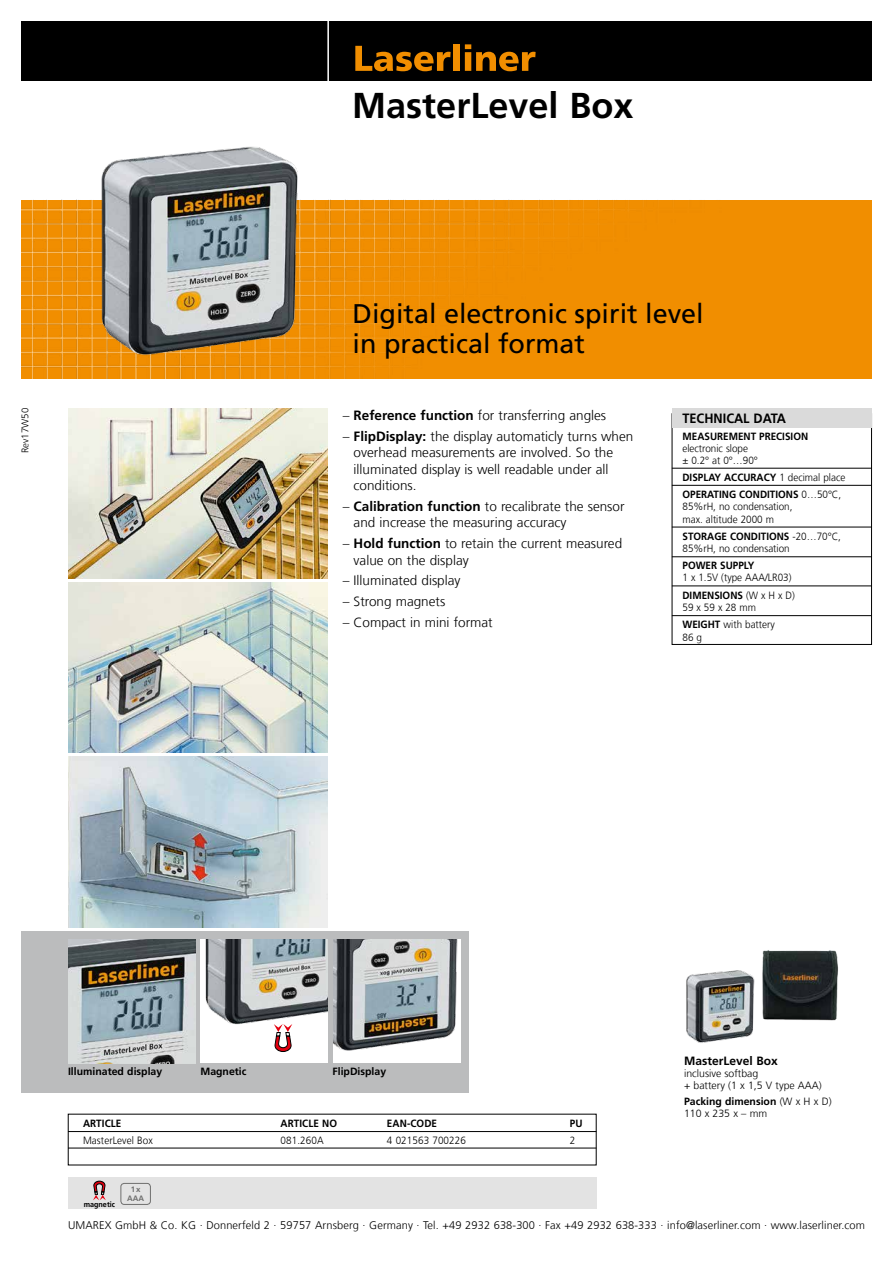
<style>
.page{position:relative;width:893px;height:1263px;background:#fff}
.page>*{position:absolute;margin:0;border:0;box-sizing:border-box;transform-origin:0 0}
.t1{font:700 36px "Frutiger LT Com";color:#000}
.t2{font:27px/30px "Frutiger LT Com";color:#000}
.t3{font:300 13.5px/16.5px "Frutiger LT Com";color:#000}
.t4{font:700 13.5px "Frutiger LT Com";color:#000;scale:.94 1}
.t5{font:700 12px "Frutiger LT Com";color:#000}
.t6{font:300 11.1px "Frutiger LT Com";letter-spacing:.01em;color:#000}
.t7{font:300 10.5px/12.6px "Frutiger LT Com";color:#000;scale:.94 1}
.t8{font:700 10.5px/17.1px "Frutiger LT Com";color:#000;scale:.94 1}
.t9{font:300 10.5px/12px "Frutiger LT Com";color:#000}
.t10{font:700 10.5px "Frutiger LT Com";color:#000}
.t11{font:300 9.6px "Frutiger LT Com";color:#000}
.t12{font:700 7.8px/9px "Frutiger LT Com";color:#6f6f6e;text-align:center}
.t13{font:700 7.65px "Frutiger LT Com";color:#000;scale:.94 1}
.s1{font-weight:700}
.s2{font-weight:300}
</style>
<div class="page">
<div style="left:21px;top:21px;width:851px;height:60px;background:#000"></div>
<hr style="left:327px;top:20px;width:2px;height:62px;background:#fff">
<svg style="left:355px;top:46px;width:96px;height:25px"></svg>
<div style="left:454px;top:44px;width:6px;height:27px;background:#f18e00"></div>
<svg style="left:465px;top:44px;width:71px;height:27px"></svg>
<img style="left:21px;top:200px;width:851px;height:178px">
<img style="left:77px;top:146px;width:237px;height:215px">
<div style="left:21px;top:931px;width:447px;height:162px;background:#bbbcbd"></div>
<img style="left:68px;top:940px;width:128px;height:123px">
<img style="left:686px;top:970px;width:67px;height:73px">
<div style="left:68px;top:1178px;width:528px;height:31px;background:#e3e3e3"></div>
<img style="left:68px;top:408px;width:259px;height:170px">
<img style="left:200px;top:940px;width:127px;height:123px">
<svg style="left:274px;top:1024px;width:18px;height:28px"></svg>
<div style="left:121px;top:1183px;width:30px;height:21px;border:1px solid #6f6f6e;border-radius:3px"></div>
<svg style="left:93px;top:1180px;width:13px;height:20px"></svg>
<img style="left:333px;top:940px;width:128px;height:123px">
<img style="left:68px;top:583px;width:259px;height:170px">
<img style="left:68px;top:757px;width:259px;height:170px">
<img style="left:751px;top:950px;width:87px;height:82px">
<hr style="left:68px;top:1131px;width:528px;height:1px;background:#000">
<hr style="left:68px;top:1148px;width:528px;height:1px;background:#000">
<div style="left:672px;top:414px;width:200px;height:231px;border:1px solid #000"></div>
<div style="left:672px;top:408px;width:200px;height:19px;background:#dadada"></div>
<hr style="left:672px;top:468px;width:200px;height:1px;background:#000">
<hr style="left:672px;top:485px;width:200px;height:1px;background:#000">
<hr style="left:672px;top:527px;width:200px;height:1px;background:#000">
<hr style="left:672px;top:556px;width:200px;height:1px;background:#000">
<hr style="left:672px;top:586px;width:200px;height:1px;background:#000">
<hr style="left:672px;top:615px;width:200px;height:1px;background:#000">
<p class="t11" style="left:20px;top:453px;width:47px;rotate:-90deg">Rev17W50</p>
<h1 class="t1" style="left:352px;top:84px;width:283px">MasterLevel Box</h1>
<h2 class="t2" style="left:353px;top:298px;width:353px">Digital electronic spirit level in practical format</h2>
<p class="t3" style="left:343px;top:407px;width:265px">– <span class="s1">Reference function</span> for transferring angles</p>
<p class="t3" style="left:354px;top:428px;width:281px;text-indent:-11px">– <span class="s1">FlipDisplay:</span> the display automaticly turns when overhead measurements are involved. So the illuminated display is well readable under all conditions.</p>
<p class="t3" style="left:354px;top:498px;width:272px;text-indent:-11px">– <span class="s1">Calibration function</span> to recalibrate the sensor and increase the measuring accuracy</p>
<p class="t3" style="left:354px;top:535px;width:270px;text-indent:-11px">– <span class="s1">Hold function</span> to retain the current measured value on the display</p>
<p class="t3" style="left:343px;top:572px;width:119px">– Illuminated display</p>
<p class="t3" style="left:343px;top:593px;width:104px">– Strong magnets</p>
<p class="t3" style="left:343px;top:614px;width:152px">– Compact in mini format</p>
<p class="t4" style="left:682px;top:410px;width:112px">TECHNICAL DATA</p>
<p class="t8" style="left:682px;top:428px;width:135px">MEASUREMENT PRECISION</p>
<p class="t7" style="left:682px;top:442px;width:82px;line-height:12px">electronic slope<br>± 0.2° at 0°…90°</p>
<p class="t8" style="left:682px;top:469px;width:175px">DISPLAY ACCURACY <span class="s2">1 decimal place<br></span>OPERATING CONDITIONS <span class="s2">0…50°C,</span></p>
<p class="t7" style="left:682px;top:500px;width:119px">85%rH, no condensation, max. altitude 2000 m</p>
<p class="t7" style="left:682px;top:530px;width:170px"><span class="s1">STORAGE CONDITIONS</span> -20…70°C,<br>85%rH, no condensation</p>
<p class="t8" style="left:682px;top:557px;width:78px">POWER SUPPLY</p>
<p class="t7" style="left:682px;top:569px;width:121px;line-height:17.1px">1 x 1.5V (type AAA/LR03)<br><span class="s1">DIMENSIONS</span> (W x H x D)</p>
<p class="t7" style="left:682px;top:599px;width:100px;line-height:17.1px">59 x 59 x 28 mm<br><span class="s1">WEIGHT</span> with battery</p>
<p class="t7" style="left:682px;top:631px;width:22px">86 g</p>
<p class="t10" style="left:68px;top:1065px;width:96px">Illuminated display</p>
<p class="t10" style="left:200px;top:1065px;width:48px">Magnetic</p>
<p class="t10" style="left:333px;top:1065px;width:55px">FlipDisplay</p>
<p class="t8" style="left:83px;top:1115px;width:42px">ARTICLE</p>
<p class="t8" style="left:281px;top:1115px;width:62px">ARTICLE NO</p>
<p class="t8" style="left:387px;top:1115px;width:55px">EAN-CODE</p>
<p class="t8" style="left:570px;top:1115px;width:15px">PU</p>
<p class="t7" style="left:83px;top:1134px;width:76px">MasterLevel Box</p>
<p class="t7" style="left:281px;top:1134px;width:47px">081.260A</p>
<p class="t7" style="left:387px;top:1134px;width:86px">4 021563 700226</p>
<p class="t7" style="left:570px;top:1134px;width:7px">2</p>
<p class="t5" style="left:684px;top:1054px;width:95px">MasterLevel Box</p>
<p class="t9" style="left:684px;top:1067px;width:139px">inclusive softbag<br>+ battery (1 x 1,5 V type AAA)</p>
<p class="t9" style="left:684px;top:1096px;width:149px"><span class="s1">Packing dimension</span> (W x H x D)<br>110 x 235 x – mm</p>
<p class="t12" style="left:127px;top:1185px;width:19px">1x<br>AAA</p>
<p class="t13" style="left:84px;top:1200px;width:35px">magnetic</p>
<p class="t6" style="left:68px;top:1218px;width:798px">UMAREX GmbH &amp; Co. KG . Donnerfeld 2 . 59757 Arnsberg . Germany . Tel. +49 2932 638-300 . Fax +49 2932 638-333 . info@laserliner.com . www.laserliner.com</p>
</div>
